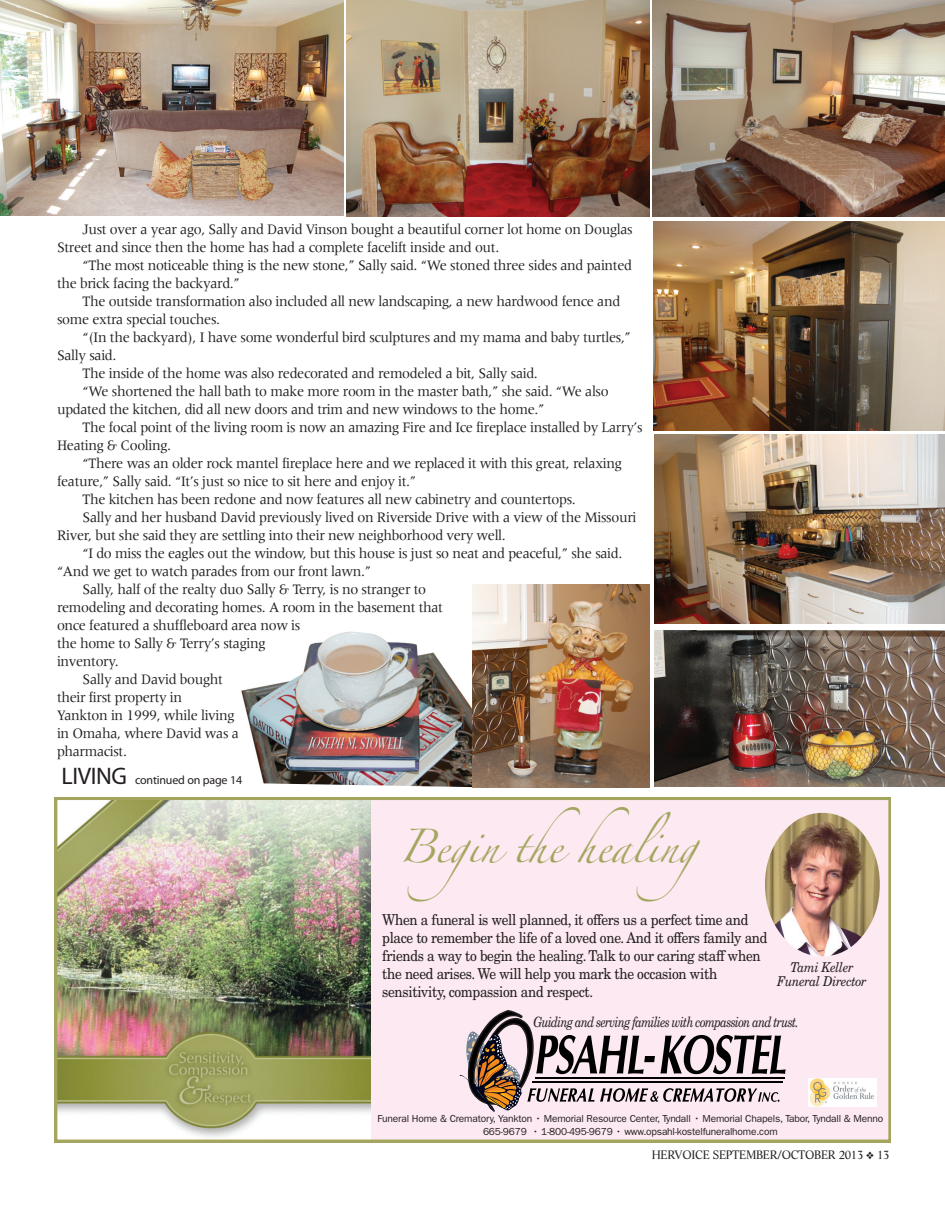
<style>
.page{position:relative;width:945px;height:1215px;background:#fff}
.page>*{position:absolute;margin:0;border:0;box-sizing:border-box;transform-origin:0 0}
.t1{font:30px "Zapfino";letter-spacing:-.02em;color:#a4a65f}
.t2{font:15px/18px "Meridien";letter-spacing:-.025em;color:#231f20;scale:.95 1}
.t3{font:15px/18px "New Century Schlbk";letter-spacing:-.025em;color:#231f20;scale:.9 1}
.t4{font:italic 14.25px "New Century Schlbk";letter-spacing:-.055em;color:#231f20;scale:.8 1}
.t5{font:italic 13.5px/14.1px "New Century Schlbk";letter-spacing:-.025em;color:#231f20;text-align:center;scale:.9 1}
.t6{font:12px "Life";letter-spacing:-.025em;color:#231f20;scale:.95 1}
.t7{font:12px "Myriad";letter-spacing:-.015em;color:#231f20}
.t8{font:10.2px/12.3px "Franklin Gothic";letter-spacing:-.02em;color:#231f20;text-align:center}
.s1{font-size:24px}
</style>
<div class="page">
<img style="left:54px;top:797px;width:837px;height:346px">
<img style="left:346px;top:0;width:303px;height:217px">
<img style="left:653px;top:222px;width:292px;height:209px">
<img style="left:0;top:0;width:343px;height:216px">
<img style="left:654px;top:435px;width:291px;height:189px">
<img style="left:653px;top:0;width:292px;height:217px">
<img style="left:654px;top:630px;width:291px;height:157px">
<img style="left:241px;top:631px;width:231px;height:157px">
<img style="left:472px;top:584px;width:177px;height:204px">
<p class="t2" style="left:57px;top:221px;width:608px;text-indent:26px">Just over a year ago, Sally and David Vinson bought a beautiful corner lot home on Douglas<br>Street and since then the home has had a complete facelift inside and out.</p>
<p class="t2" style="left:57px;top:257px;width:607px;text-indent:26px">“The most noticeable thing is the new stone,” Sally said. “We stoned three sides and painted the brick facing the backyard.”</p>
<p class="t2" style="left:57px;top:293px;width:594px;text-indent:26px">The outside transformation also included all new landscaping, a new hardwood fence and some extra special touches.</p>
<p class="t2" style="left:83px;top:329px;width:579px">“(In the backyard), I have some wonderful bird sculptures and my mama and baby turtles,”</p>
<p class="t2" style="left:57px;top:347px;width:64px">Sally said.</p>
<p class="t2" style="left:83px;top:365px;width:481px">The inside of the home was also redecorated and remodeled a bit, Sally said.</p>
<p class="t2" style="left:83px;top:383px;width:555px">“We shortened the hall bath to make more room in the master bath,” she said. “We also</p>
<p class="t2" style="left:57px;top:401px;width:515px">updated the kitchen, did all new doors and trim and new windows to the home.”</p>
<p class="t2" style="left:83px;top:419px;width:591px">The focal point of the living room is now an amazing Fire and Ice fireplace installed by Larry’s</p>
<p class="t2" style="left:57px;top:437px;width:122px">Heating &amp; Cooling.</p>
<p class="t2" style="left:83px;top:455px;width:569px">“There was an older rock mantel fireplace here and we replaced it with this great, relaxing</p>
<p class="t2" style="left:57px;top:473px;width:380px">feature,” Sally said. “It’s just so nice to sit here and enjoy it.”</p>
<p class="t2" style="left:83px;top:491px;width:521px">The kitchen has been redone and now features all new cabinetry and countertops.</p>
<p class="t2" style="left:83px;top:509px;width:585px">Sally and her husband David previously lived on Riverside Drive with a view of the Missouri</p>
<p class="t2" style="left:57px;top:527px;width:474px">River, but she said they are settling into their new neighborhood very well.</p>
<p class="t2" style="left:83px;top:545px;width:570px">“I do miss the eagles out the window, but this house is just so neat and peaceful,” she said.</p>
<p class="t2" style="left:57px;top:563px;width:332px">“And we get to watch parades from our front lawn.”</p>
<p class="t2" style="left:83px;top:581px;width:363px">Sally, half of the realty duo Sally &amp; Terry, is no stranger to</p>
<p class="t2" style="left:57px;top:599px;width:408px">remodeling and decorating homes. A room in the basement that</p>
<p class="t2" style="left:57px;top:617px;width:258px">once featured a shuffleboard area now is</p>
<p class="t2" style="left:57px;top:635px;width:221px">the home to Sally &amp; Terry’s staging</p>
<p class="t2" style="left:57px;top:653px;width:66px">inventory.</p>
<p class="t2" style="left:83px;top:671px;width:149px">Sally and David bought</p>
<p class="t2" style="left:57px;top:689px;width:133px">their first property in</p>
<p class="t2" style="left:57px;top:707px;width:188px">Yankton in 1999, while living</p>
<p class="t2" style="left:57px;top:725px;width:193px">in Omaha, where David was a</p>
<p class="t2" style="left:57px;top:743px;width:75px">pharmacist.</p>
<p class="t7" style="left:62px;top:776px;width:182px"><span class="s1">LIVING</span> continued on page 14</p>
<h1 class="t1" style="left:399px;top:834px;width:344px">Begin the healing</h1>
<p class="t3" style="left:382px;top:912px;width:430px">When a funeral is well planned, it offers us a perfect time and place to remember the life of a loved one. And it offers family and friends a way to begin the healing. Talk to our caring staff when the need arises. We will help you mark the occasion with sensitivity, compassion and respect.</p>
<p class="t5" style="left:777px;top:962px;width:101px">Tami Keller<br>Funeral Director</p>
<p class="t4" style="left:533px;top:1016px;width:333px">Guiding and serving families with compassion and trust.</p>
<p class="t8" style="left:378px;top:1114px;width:507px">Funeral Home &amp; Crematory, Yankton • Memorial Resource Center, Tyndall • Memorial Chapels, Tabor, Tyn dall &amp; Menno<br>665-9679 • 1-800-495-9679 • www.opsahl-kostelfuneralhome.com</p>
<p class="t6" style="left:652px;top:1150px;width:252px">HERVOICE SEPTEMBER/OCTOBER 2013 ❖ 13</p>
</div>
